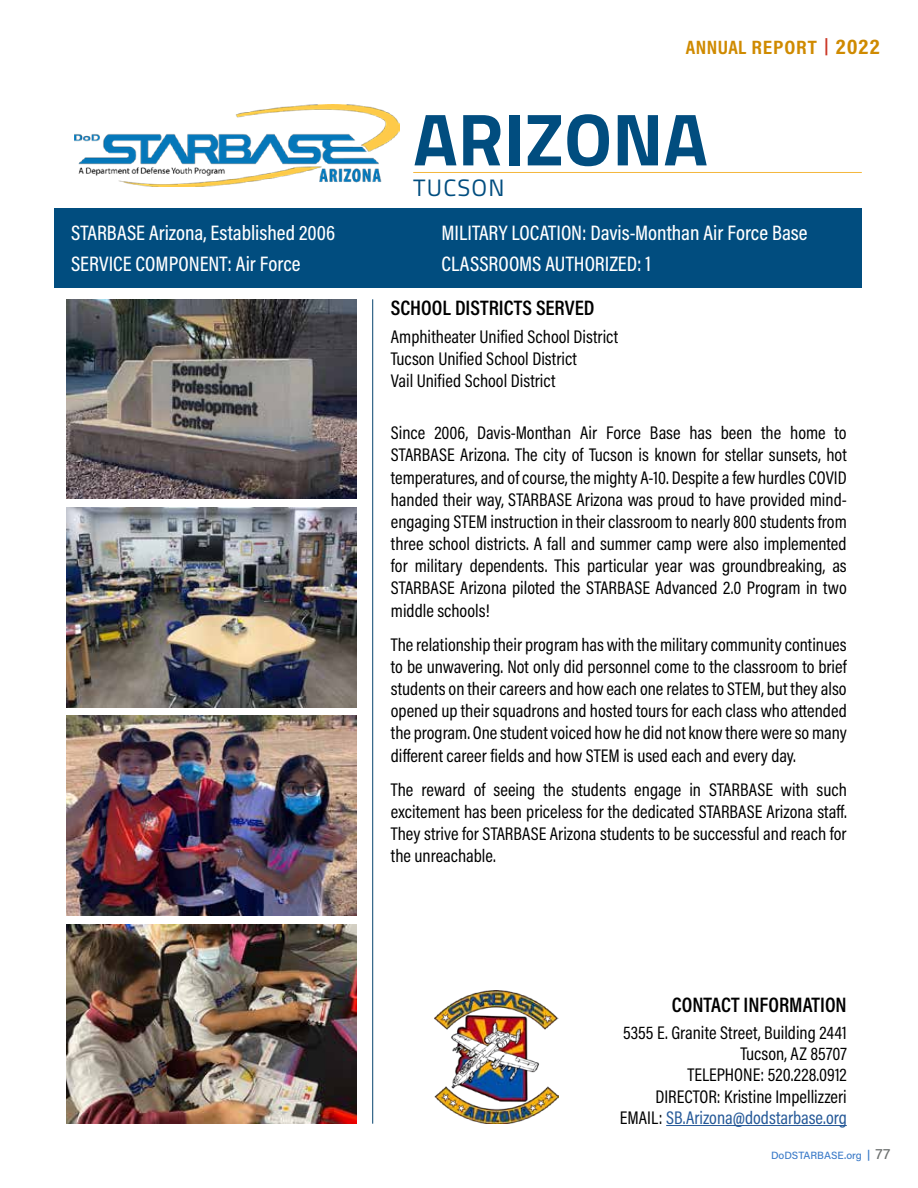
<style>
.page{position:relative;width:918px;height:1188px;background:#fff}
.page>*{position:absolute;margin:0;border:0;box-sizing:border-box;transform-origin:0 0}
.t1{font:700 73.95px "Cairo";color:#014d7f}
.t2{font:23.7px "Cairo";letter-spacing:.05em;color:#014d7f}
.t3{font:500 21.15px/31.3px "Acumin Pro Cond";color:#fff}
.t4{font:600 21.15px "Acumin Pro Cond";color:#000}
.t5{font:700 19.5px "Acumin Pro Cond";letter-spacing:.035em;color:#cf8a00}
.t6{font:18.45px/22.2px "Acumin Pro Cond";color:#000;text-align:justify}
.t7{font:500 10.5px "Acumin Pro";letter-spacing:-.005em;color:#3d7cc9}
.s1{font-size:21px}
.s2{color:#245897}
.s3{font-weight:600}
.s4{font-size:15px;color:#6f7271}
</style>
<div class="page">
<hr style="left:413px;top:172px;width:449px;height:1px;background:#f4b83d">
<div style="left:54px;top:208px;width:808px;height:79px;background:#014d7f"></div>
<hr style="left:666px;top:1125px;width:181px;height:1px;background:#245897">
<hr style="left:372px;top:299px;width:1px;height:825px;background:#06436e">
<img style="left:67px;top:299px;width:290px;height:200px">
<img style="left:67px;top:508px;width:290px;height:199px">
<img style="left:67px;top:716px;width:290px;height:199px">
<img style="left:67px;top:924px;width:290px;height:200px">
<img style="left:435px;top:990px;width:123px;height:134px">
<img style="left:75px;top:105px;width:324px;height:81px">
<p class="t5" style="left:686px;top:35px;width:196px">ANNUAL REPORT <sup>|</sup> <span class="s1">2022</span></p>
<h1 class="t1" style="left:413px;top:79px;width:296px">ARIZONA</h1>
<p class="t2" style="left:413px;top:171px;width:93px">TUCSON</p>
<p class="t3" style="left:71px;top:217px;width:265px">STARBASE Arizona, Established 2006<br>SERVICE COMPONENT: Air Force</p>
<p class="t3" style="left:441px;top:217px;width:368px">MILITARY LOCATION: Davis-Monthan Air Force Base<br>CLASSROOMS AUTHORIZED: 1</p>
<p class="t4" style="left:391px;top:294px;width:205px">SCHOOL DISTRICTS SERVED</p>
<p class="t6" style="left:391px;top:325px;width:229px;text-align:left">Amphitheater Unified School District<br>Tucson Unified School District<br>Vail Unified School District</p>
<p class="t6" style="left:391px;top:421px;width:457px">Since 2006, Davis-Monthan Air Force Base has been the home to STARBASE Arizona. The city of Tucson is known for stellar sunsets, hot temperatures, and of course, the mighty A-10. Despite a few hurdles COVID handed their way, STARBASE Arizona was proud to have provided mind&shy;engaging STEM instruction in their classroom to nearly 800 students from three school districts. A fall and summer camp were also implemented for military dependents. This particular year was groundbreaking, as STARBASE Arizona piloted the STARBASE Advanced 2.0 Program in two middle schools!</p>
<p class="t6" style="left:391px;top:633px;width:457px">The relationship their program has with the military community continues to be unwavering. Not only did personnel come to the classroom to brief students on their careers and how each one relates to STEM, but they also opened up their squadrons and hosted tours for each class who attended the program. One student voiced how he did not know there were so many different career fields and how STEM is used each and every day.</p>
<p class="t6" style="left:391px;top:778px;width:457px">The reward of seeing the students engage in STARBASE with such excitement has been priceless for the dedicated STARBASE Arizona staff.<br>They strive for STARBASE Arizona students to be successful and reach for the unreachable.</p>
<p class="t4" style="left:672px;top:991px;width:176px">CONTACT INFORMATION</p>
<p class="t6" style="left:620px;top:1022px;width:228px;line-height:21.1px;text-align:right">5355 E. Granite Street, Building 2441<br>Tucson, AZ 85707<br>TELEPHONE: 520.228.0912<br>DIRECTOR: Kristine Impellizzeri<br>EMAIL: <span class="s2">SB.Arizona@dodstarbase.org</span></p>
<p class="t7" style="left:771px;top:1148px;width:121px">DoDSTARBASE.org <span class="s3">|</span> <span class="s4">77</span></p>
</div>
